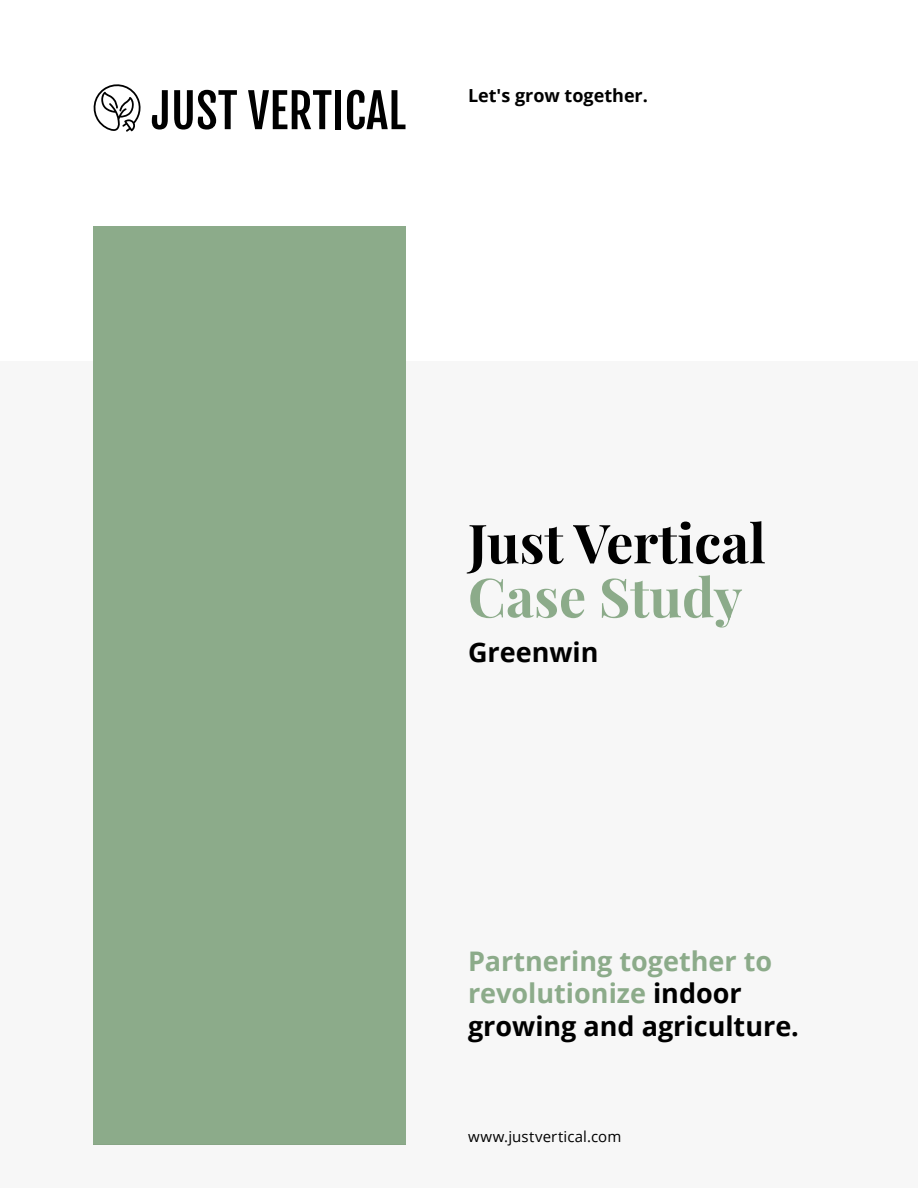
<style>
.page{position:relative;width:918px;height:1188px;background:#fff}
.page>*{position:absolute;margin:0;border:0;box-sizing:border-box;transform-origin:0 0}
.t1{font:700 54px "Playfair Display";color:#000}
.t2{font:700 54px "Playfair Display";color:#8cab8a}
.t3{font:700 27px/32.4px "Open Sans";color:#8cab8a}
.t4{font:700 27px "Open Sans";color:#000}
.t5{font:700 18px "Open Sans";color:#000}
.t6{font:15px "Open Sans";letter-spacing:.005em;color:#000}
.s1{color:#000}
</style>
<div class="page">
<div style="left:0;top:361px;width:918px;height:827px;background:#f7f7f7"></div>
<div style="left:94px;top:226px;width:312px;height:918px;background:#8cab8a"></div>
<svg style="left:94px;top:84px;width:47px;height:48px"></svg>
<svg style="left:152px;top:90px;width:16px;height:40px"></svg>
<svg style="left:174px;top:90px;width:63px;height:40px"></svg>
<svg style="left:248px;top:90px;width:83px;height:39px"></svg>
<div style="left:335px;top:90px;width:6px;height:39px;background:#000"></div>
<svg style="left:347px;top:90px;width:59px;height:40px"></svg>
<p class="t5" style="left:468px;top:83px;width:181px">Let's grow together.</p>
<h1 class="t1" style="left:468px;top:501px;width:299px">Just Vertical</h1>
<h1 class="t2" style="left:468px;top:555px;width:276px">Case Study</h1>
<p class="t4" style="left:468px;top:633px;width:132px">Greenwin</p>
<p class="t3" style="left:468px;top:944px;width:333px">Partnering together to revolutionize <span class="s1">indoor growing and agriculture.</span></p>
<p class="t6" style="left:468px;top:1126px;width:155px">www.justvertical.com</p>
</div>
